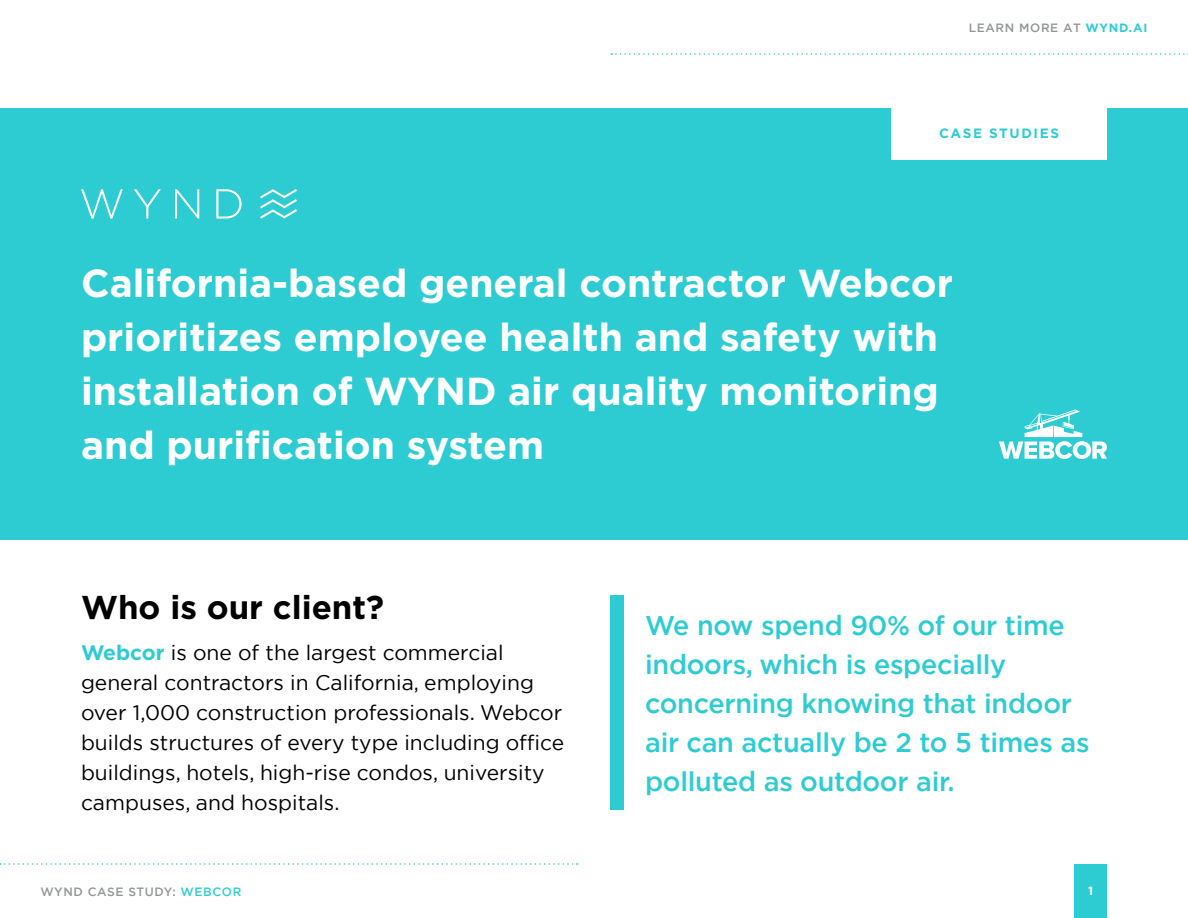
<style>
.page{position:relative;width:1188px;height:918px;background:#fff}
.page>*{position:absolute;margin:0;border:0;box-sizing:border-box;transform-origin:0 0}
.t1{font:700 39px/54px "Gotham Pro";color:#fff}
.t2{font:700 33px "Gotham Pro";color:#000}
.t3{font:500 27px/39px "Gotham";letter-spacing:-.01em;color:#2dccd3}
.t4{font:21px/30px "Gotham";color:#000}
.t5{font:700 13.5px "Gotham Pro";letter-spacing:.12em;color:#2dccd3}
.t6{font:500 12px "Gotham";letter-spacing:.05em;color:#939598}
.t7{font:700 12px "Gotham Pro";color:#fff}
.s1{font-family:"Gotham Pro";font-weight:700;color:#2dccd3}
.s2{color:#2dccd3}
</style>
<div class="page">
<div style="left:1075px;top:864px;width:32px;height:54px;background:#2dccd3"></div>
<svg style="left:0;top:863px;width:578px;height:2px"></svg>
<svg style="left:611px;top:53px;width:577px;height:2px"></svg>
<div style="left:0;top:108px;width:1188px;height:432px;background:#2dccd3"></div>
<svg style="left:81px;top:189px;width:42px;height:30px"></svg>
<svg style="left:134px;top:189px;width:27px;height:30px"></svg>
<svg style="left:175px;top:189px;width:24px;height:30px"></svg>
<svg style="left:216px;top:189px;width:26px;height:30px"></svg>
<svg style="left:260px;top:189px;width:37px;height:30px"></svg>
<div style="left:891px;top:106px;width:216px;height:54px;background:#fff"></div>
<div style="left:610px;top:595px;width:13px;height:215px;background:#2dccd3"></div>
<svg style="left:999px;top:410px;width:108px;height:49px"></svg>
<p class="t6" style="left:969px;top:20px;width:180px">LEARN MORE AT <span class="s1">WYND.AI</span></p>
<p class="t5" style="left:939px;top:126px;width:121px">CASE STUDIES</p>
<h1 class="t1" style="left:81px;top:255px;width:874px">California-based general contractor Webcor prioritizes employee health and safety with installation of WYND air quality monitoring and purification system</h1>
<h2 class="t2" style="left:81px;top:588px;width:305px">Who is our client?</h2>
<p class="t4" style="left:81px;top:637px;width:485px"><span class="s1">Webcor</span> is one of the largest commercial general contractors in California, employing over 1,000 construction professionals. Webcor builds structures of every type including office buildings, hotels, high-rise condos, university campuses, and hospitals.</p>
<p class="t6" style="left:40px;top:884px;width:202px">WYND CASE STUDY: <span class="s2">WEBCOR</span></p>
<p class="t3" style="left:645px;top:606px;width:446px">We now spend 90% of our time indoors, which is especially concerning knowing that indoor air can actually be 2 to 5 times as polluted as outdoor air.</p>
<p class="t7" style="left:1088px;top:884px;width:7px">1</p>
</div>
